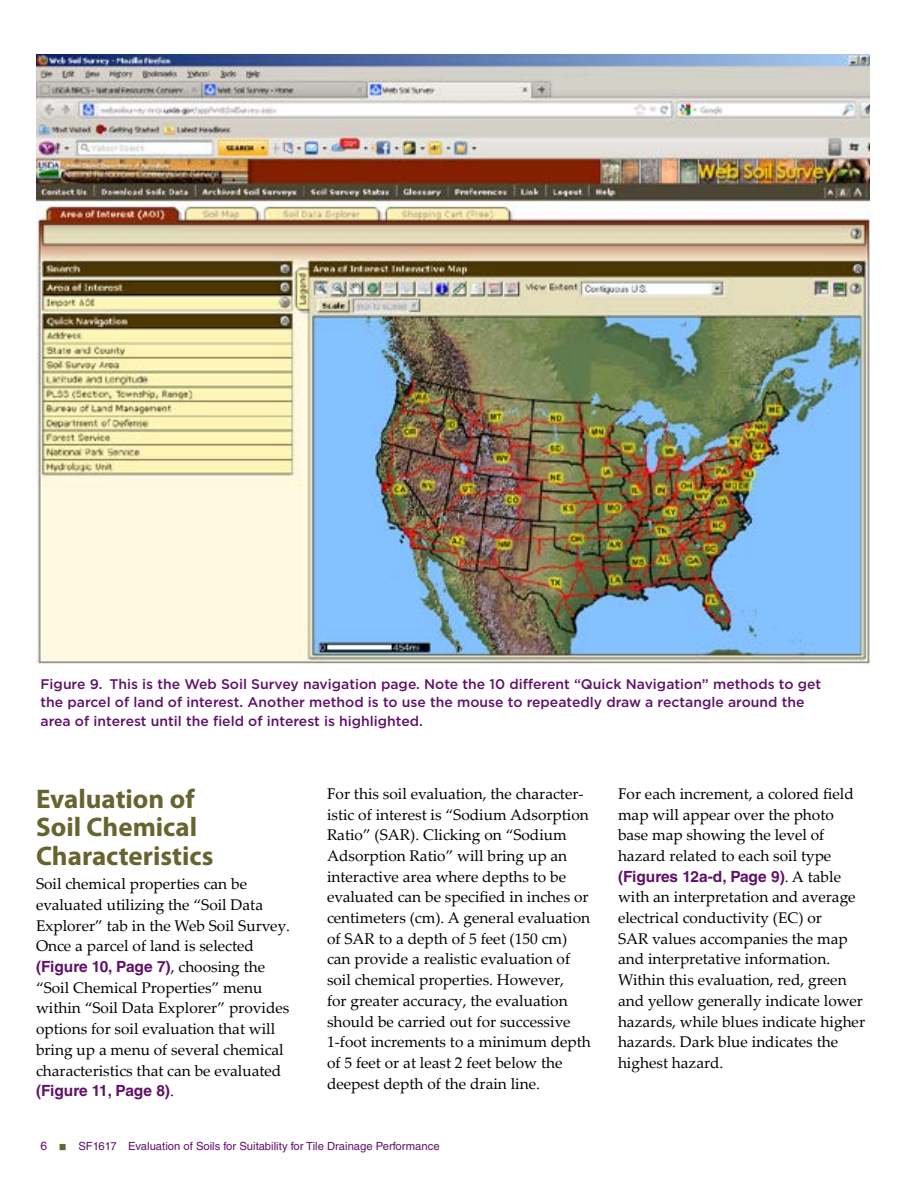
<style>
.page{position:relative;width:918px;height:1188px;background:#fff}
.page>*{position:absolute;margin:0;border:0;box-sizing:border-box;transform-origin:0 0}
.t1{font:700 27px/28.5px "Myriad Pro";color:#67652f}
.t2{font:15.45px/20.7px "Palatino Linotype";color:#000}
.t3{font:700 15.45px "Helvetica LT Std";letter-spacing:-.01em;color:#61116a}
.t4{font:500 13.95px/18.5px "Gotham";color:#61116a}
.t5{font:12px "Helvetica LT Std";color:#61116a}
.t6{font:11.25px "Helvetica LT Std";color:#61116a}
.s1{font-family:"Palatino Linotype";font-weight:400;color:#000}
</style>
<div class="page">
<img style="left:36px;top:54px;width:833px;height:610px">
<p class="t4" style="left:40px;top:675px;width:782px">Figure 9. This is the Web Soil Survey navigation page. Note the 10 different “Quick Navigation” methods to get the parcel of land of interest. Another method is to use the mouse to repeatedly draw a rectangle around the area of interest until the field of interest is highlighted.</p>
<h1 class="t1" style="left:36px;top:784px;width:179px">Evaluation of<br>Soil Chemical<br>Characteristics</h1>
<p class="t2" style="left:36px;top:873px;width:256px">Soil chemical properties can be evaluated utilizing the “Soil Data Explorer” tab in the Web Soil Survey.<br>Once a parcel of land is selected</p>
<p class="t3" style="left:36px;top:957px;width:231px">(Figure 10, Page 7)<span class="s1">, choosing the</span></p>
<p class="t2" style="left:36px;top:976px;width:255px">“Soil Chemical Properties” menu within “Soil Data Explorer” provides options for soil evaluation that will bring up a menu of several chemical characteristics that can be evaluated</p>
<p class="t3" style="left:36px;top:1081px;width:139px">(Figure 11, Page 8)<span class="s1">.</span></p>
<p class="t2" style="left:327px;top:783px;width:265px">For this soil evaluation, the character&shy;istic of interest is “Sodium Adsorption Ratio” (SAR). Clicking on “Sodium Adsorption Ratio” will bring up an interactive area where depths to be evaluated can be specified in inches or centimeters (cm). A general evaluation of SAR to a depth of 5 feet (150 cm) can provide a realistic evaluation of soil chemical properties. However,<br>for greater accuracy, the evaluation should be carried out for successive 1-foot increments to a minimum depth of 5 feet or at least 2 feet below the deepest depth of the drain line.</p>
<p class="t2" style="left:618px;top:783px;width:237px">For each increment, a colored field map will appear over the photo base map showing the level of hazard related to each soil type</p>
<p class="t3" style="left:618px;top:867px;width:225px">(Figures 12a-d, Page 9)<span class="s1">. A table</span></p>
<p class="t2" style="left:618px;top:886px;width:249px">with an interpretation and average electrical conductivity (EC) or<br>SAR values accompanies the map and interpretative information.<br>Within this evaluation, red, green and yellow generally indicate lower hazards, while blues indicate higher hazards. Dark blue indicates the highest hazard.</p>
<p class="t5" style="left:40px;top:1139px;width:8px">6</p>
<p class="t6" style="left:78px;top:1140px;width:363px">SF1617 Evaluation of Soils for Suitability for Tile Drainage Performance</p>
</div>
